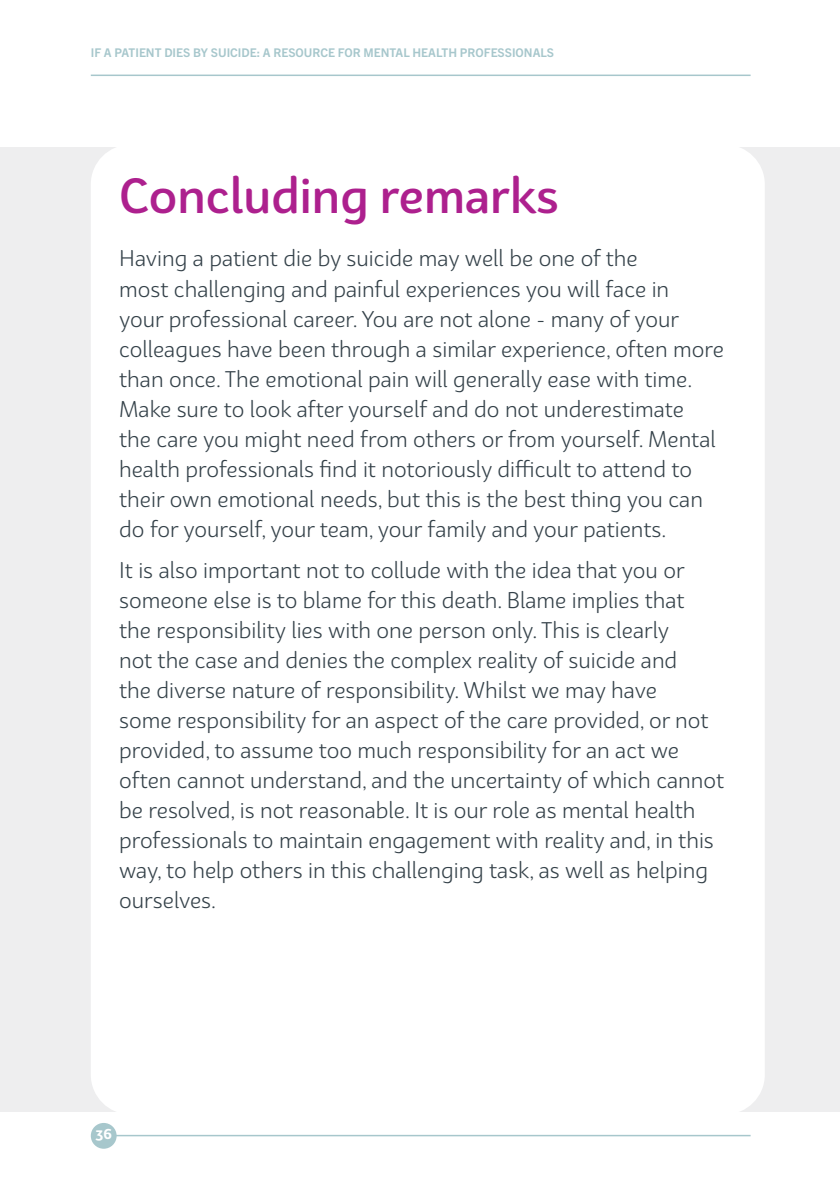
<style>
.page{position:relative;width:840px;height:1191px;background:#fff}
.page>*{position:absolute;margin:0;border:0;box-sizing:border-box;transform-origin:0 0}
.t1{font:500 48px "Bw Surco";color:#ad208e}
.t2{font:22px/30px "Bw Surco";color:#344149}
.t3{font:700 14px "Bw Surco";color:#fff}
.t4{font:700 12px "Trade Gothic Next LT Pro";color:#a7c7cc}
</style>
<div class="page">
<hr style="left:115px;top:1134px;width:635px;height:2px;background:#a7c7cc">
<hr style="left:91px;top:75px;width:659px;height:1px;background:#a7c7cc">
<div style="left:91px;top:1123px;width:26px;height:25px;background:#a7c7cc;border-radius:50%"></div>
<div style="left:0;top:147px;width:839px;height:964px;background:#eeeeef"></div>
<div style="left:91px;top:145px;width:673px;height:969px;background:#fff;border-radius:40px"></div>
<p class="t4" style="left:91px;top:45px;width:464px">IF A PATIENT DIES BY SUICIDE: A RESOURCE FOR MENTAL HEALTH PROFESSIONALS</p>
<p class="t1" style="left:119px;top:163px;width:441px">Concluding remarks</p>
<p class="t2" style="left:119px;top:243px;width:606px">Having a patient die by suicide may well be one of the<br>most challenging and painful experiences you will face in<br>your professional career. You are not alone - many of your colleagues have been through a similar experience, often more than once. The emotional pain will generally ease with time.<br>Make sure to look after yourself and do not underestimate<br>the care you might need from others or from yourself. Mental health professionals find it notoriously difficult to attend to their own emotional needs, but this is the best thing you can do for yourself, your team, your family and your patients.</p>
<p class="t2" style="left:119px;top:554px;width:606px">It is also important not to collude with the idea that you or someone else is to blame for this death. Blame implies that<br>the responsibility lies with one person only. This is clearly<br>not the case and denies the complex reality of suicide and<br>the diverse nature of responsibility. Whilst we may have<br>some responsibility for an aspect of the care provided, or not provided, to assume too much responsibility for an act we often cannot understand, and the uncertainty of which cannot be resolved, is not reasonable. It is our role as mental health professionals to maintain engagement with reality and, in this way, to help others in this challenging task, as well as helping ourselves.</p>
<p class="t3" style="left:95px;top:1124px;width:18px">36</p>
</div>
